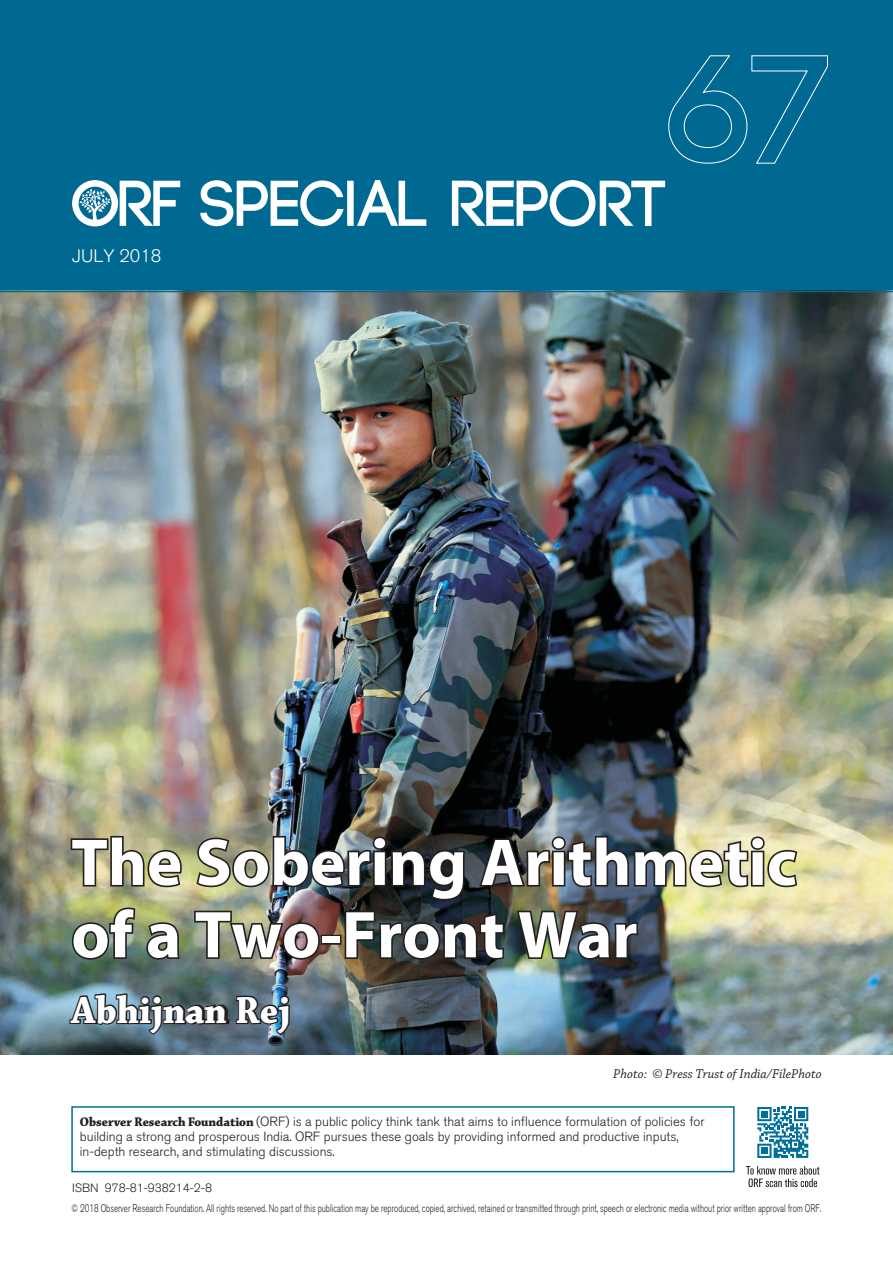
<style>
.page{position:relative;width:893px;height:1263px;background:#fff}
.page>*{position:absolute;margin:0;border:0;box-sizing:border-box;transform-origin:0 0}
.t1{font:700 66.75px/72.3px "Myriad Pro";color:#fff}
.t2{font:700 40.2px "Chaparral Pro";letter-spacing:.015em;color:#fff;scale:.96 1}
.t3{font:300 18px "Akzidenz Grotesk BQ";color:#fff}
.t4{font:italic 13.5px "Chaparral Pro";color:#231f20}
.t5{font:300 13.2px/14.9px "Akzidenz Grotesk BQ";color:#231f20}
.t6{font:300 12px "Akzidenz Grotesk BQ";color:#231f20}
.t7{font:300 10.95px "Akzidenz Grotesk BQ";color:#231f20;scale:.72 1}
.s1{font-family:"Chaparral Pro";font-weight:700;font-size:13.35px}
</style>
<div class="page">
<img style="left:0;top:289px;width:893px;height:765px">
<div style="left:0;top:0;width:893px;height:289px;background:#006991"></div>
<svg style="left:0;top:290px;width:893px;height:3px;background:#356f82"></svg>
<svg style="left:72px;top:180px;width:108px;height:46px"></svg>
<svg style="left:200px;top:180px;width:465px;height:46px"></svg>
<svg style="left:69px;top:993px;width:221px;height:41px;background:#45525b"></svg>
<div style="left:71px;top:1106px;width:664px;height:66px;border:1px solid #006f9a"></div>
<svg style="left:746px;top:1166px;width:73px;height:21px"></svg>
<svg style="left:757px;top:1107px;width:51px;height:51px"></svg>
<img style="left:71px;top:836px;width:726px;height:124px">
<svg style="left:668px;top:55px;width:160px;height:109px"></svg>
<h3 class="t3" style="left:72px;top:249px;width:91px">JULY 2018</h3>
<h1 class="t1" style="left:71px;top:832px;width:727px">The Sobering Arithmetic of a Two-Front War</h1>
<h2 class="t2" style="left:71px;top:993px;width:230px">Abhijnan Rej</h2>
<p class="t4" style="left:613px;top:1067px;width:210px">Photo: © Press Trust of India/FilePhoto</p>
<p class="t5" style="left:80px;top:1115px;width:626px"><span class="s1">Observer Research Foundation</span> (ORF) is a public policy think tank that aims to influence formulation of policies for building a strong and prosperous India. ORF pursues these goals by providing informed and productive inputs, in-depth research, and stimulating discussions.</p>
<p class="t6" style="left:72px;top:1184px;width:142px">ISBN 978-81-938214-2-8</p>
<p class="t7" style="left:72px;top:1204px;width:1043px">© 2018 Observer Research Foundation. All rights reserved. No part of this publication may be reproduced, copied, archived, retained or transmitted through print, speech or electronic media without prior written approval from ORF.</p>
</div>
